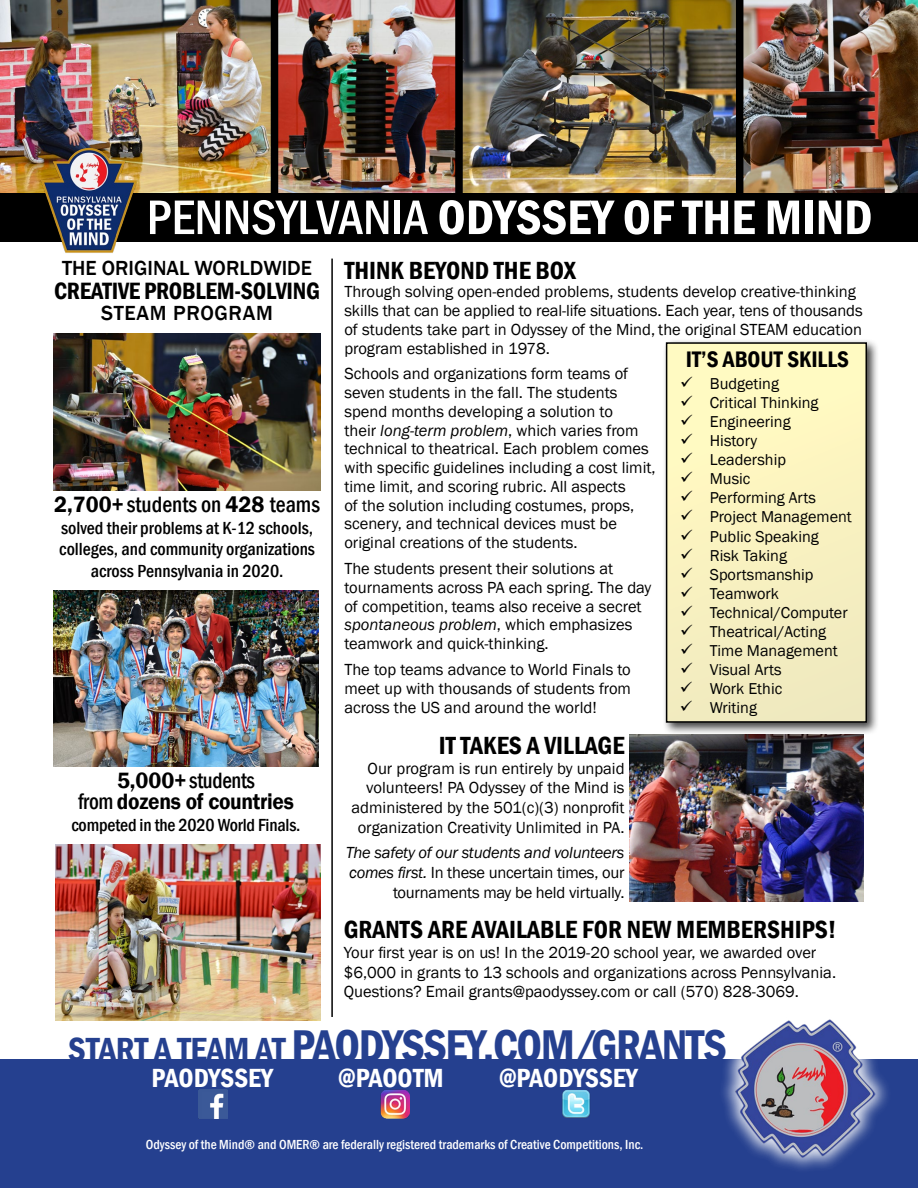
<style>
.page{position:relative;width:918px;height:1188px;background:#fff}
.page>*{position:absolute;margin:0;border:0;box-sizing:border-box;transform-origin:0 0}
.t1{font:600 condensed 50.25px "Franklin Gothic";color:#fff}
.t2{font:600 condensed 45.75px "Franklin Gothic";letter-spacing:-.03em;color:#25408f}
.t3{font:600 condensed 27px "Franklin Gothic";color:#fff}
.t4{font:600 condensed 25.5px "Franklin Gothic";color:#000}
.t5{font:600 condensed 24.3px "Franklin Gothic";letter-spacing:-.01em;color:#000}
.t6{font:600 condensed 23.1px "Franklin Gothic";color:#000}
.t7{font:600 22.8px/21px "Franklin Gothic";letter-spacing:-.015em;color:#000;text-align:center}
.t8{font:500 condensed 22.8px "Franklin Gothic";color:#000}
.t9{font:500 21px "Franklin Gothic";color:#000}
.t10{font:500 21px "Franklin Gothic";letter-spacing:.03em;color:#000}
.t11{font:500 condensed 18px/21.6px "Franklin Gothic";color:#000;text-align:center}
.t12{font:16.5px/18.8px "Franklin Gothic";color:#000}
.t13{font:16.2px/19px "Franklin Gothic";color:#000}
.t14{font:500 condensed 13.5px "Franklin Gothic";color:#fff}
.s1{font-weight:500}
.s2{font-weight:600;font-stretch:normal}
.s3{font-weight:500;font-stretch:condensed}
.s4{font-style:italic}
.s5{font-size:34.35px}
</style>
<div class="page">
<img style="left:743px;top:0;width:175px;height:193px">
<img style="left:629px;top:735px;width:235px;height:167px">
<img style="left:463px;top:0;width:273px;height:193px">
<img style="left:0;top:0;width:271px;height:193px">
<div style="left:0;top:1059px;width:918px;height:129px;background:#25408f"></div>
<img style="left:562px;top:1090px;width:28px;height:28px">
<img style="left:198px;top:1090px;width:30px;height:29px">
<img style="left:380px;top:1090px;width:29px;height:29px">
<img style="left:278px;top:0;width:177px;height:193px">
<img style="left:55px;top:845px;width:265px;height:175px">
<img style="left:54px;top:334px;width:266px;height:156px">
<img style="left:53px;top:590px;width:266px;height:176px">
<div style="left:0;top:193px;width:918px;height:48px;background:#000"></div>
<img style="left:35px;top:147px;width:107px;height:106px">
<div style="left:662px;top:339px;width:218px;height:396px;background:#000;opacity:.75"></div>
<div style="left:667px;top:343px;width:199px;height:379px;background:#faf2c0"></div>
<div style="left:666px;top:342px;width:201px;height:381px;border:2px solid #000"></div>
<div style="left:718px;top:1002px;width:174px;height:172px;background:#fff;opacity:.9"></div>
<img style="left:734px;top:1018px;width:142px;height:141px">
<hr style="left:331px;top:259px;width:2px;height:758px;background:#000">
<div style="left:271px;top:0;width:7px;height:210px;background:#000"></div>
<div style="left:455px;top:0;width:8px;height:210px;background:#000"></div>
<div style="left:736px;top:0;width:7px;height:210px;background:#000"></div>
<h1 class="t1" style="left:147px;top:184px;width:727px"><span class="s1">PENNSYLVANIA</span> ODYSSEY OF THE MIND</h1>
<p class="t9" style="left:62px;top:255px;width:252px">THE ORIGINAL WORLDWIDE</p>
<h3 class="t5" style="left:54px;top:274px;width:267px">CREATIVE PROBLEM-SOLVING</h3>
<p class="t10" style="left:101px;top:300px;width:173px">STEAM PROGRAM</p>
<h3 class="t8" style="left:54px;top:489px;width:267px"><span class="s2">2,700+</span> students on <span class="s2">428</span> teams</h3>
<p class="t11" style="left:59px;top:517px;width:257px">solved their problems at K-12 schools, colleges, and community organizations across Pennsylvania in 2020.</p>
<h3 class="t7" style="left:78px;top:770px;width:217px">5,000+ <span class="s3">students<br>from</span> dozens of countries</h3>
<p class="t11" style="left:71px;top:814px;width:231px">competed in the 2020 World Finals.</p>
<h3 class="t4" style="left:344px;top:253px;width:233px">THINK BEYOND THE BOX</h3>
<p class="t12" style="left:344px;top:283px;width:520px">Through solving open-ended problems, students develop creative-thinking skills that can be applied to real-life situations. Each year, tens of thousands of students take part in Odyssey of the Mind, the original STEAM education program established in 1978.</p>
<p class="t12" style="left:344px;top:365px;width:313px">Schools and organizations form teams of seven students in the fall. The students spend months developing a solution to<br>their <span class="s4">long-term problem</span>, which varies from technical to theatrical. Each problem comes with specific guidelines including a cost limit, time limit, and scoring rubric. All aspects<br>of the solution including costumes, props, scenery, and technical devices must be original creations of the students.</p>
<p class="t12" style="left:344px;top:560px;width:309px">The students present their solutions at tournaments across PA each spring. The day of competition, teams also receive a secret <span class="s4">spontaneous problem</span>, which emphasizes teamwork and quick-thinking.</p>
<p class="t12" style="left:344px;top:661px;width:288px;text-align:justify">The top teams advance to World Finals to meet up with thousands of students from across the US and around the world!</p>
<h3 class="t6" style="left:686px;top:344px;width:165px">IT’S ABOUT SKILLS</h3>
<p class="t13" style="left:710px;top:375px;width:144px">Budgeting<br>Critical Thinking<br>Engineering<br>History<br>Leadership<br>Music<br>Performing Arts<br>Project Management<br>Public Speaking<br>Risk Taking<br>Sportsmanship<br>Teamwork<br>Technical/Computer<br>Theatrical/Acting<br>Time Management<br>Visual Arts<br>Work Ethic<br>Writing</p>
<h3 class="t4" style="left:439px;top:728px;width:187px">IT TAKES A VILLAGE</h3>
<p class="t12" style="left:352px;top:759px;width:275px;line-height:19.8px;text-align:right">Our program is run entirely by unpaid volunteers! PA Odyssey of the Mind is administered by the 501(c)(3) nonprofit organization Creativity Unlimited in PA.</p>
<p class="t12" style="left:346px;top:843px;width:280px;line-height:19.8px;text-align:right"><span class="s4">The safety of our students and volunteers comes first.</span> In these uncertain times, our tournaments may be held virtually.</p>
<h3 class="t4" style="left:344px;top:912px;width:494px">GRANTS ARE AVAILABLE FOR NEW MEMBERSHIPS!</h3>
<p class="t12" style="left:344px;top:943px;width:494px;line-height:19.8px">Your first year is on us! In the 2019-20 school year, we awarded over $6,000 in grants to 13 schools and organizations across Pennsylvania.<br>Questions? Email grants@paodyssey.com or call (570) 828-3069.</p>
<h2 class="t2" style="left:68px;top:1016px;width:660px"><span class="s5">START A TEAM AT</span> PAODYSSEY.COM/GRANTS</h2>
<h3 class="t3" style="left:152px;top:1060px;width:123px">PAODYSSEY</h3>
<h3 class="t3" style="left:339px;top:1060px;width:107px">@PAOOTM</h3>
<h3 class="t3" style="left:499px;top:1060px;width:140px">@PAODYSSEY</h3>
<p class="t14" style="left:146px;top:1136px;width:499px">Odyssey of the Mind® and OMER® are federally registered trademarks of Creative Competitions, Inc.</p>
</div>
